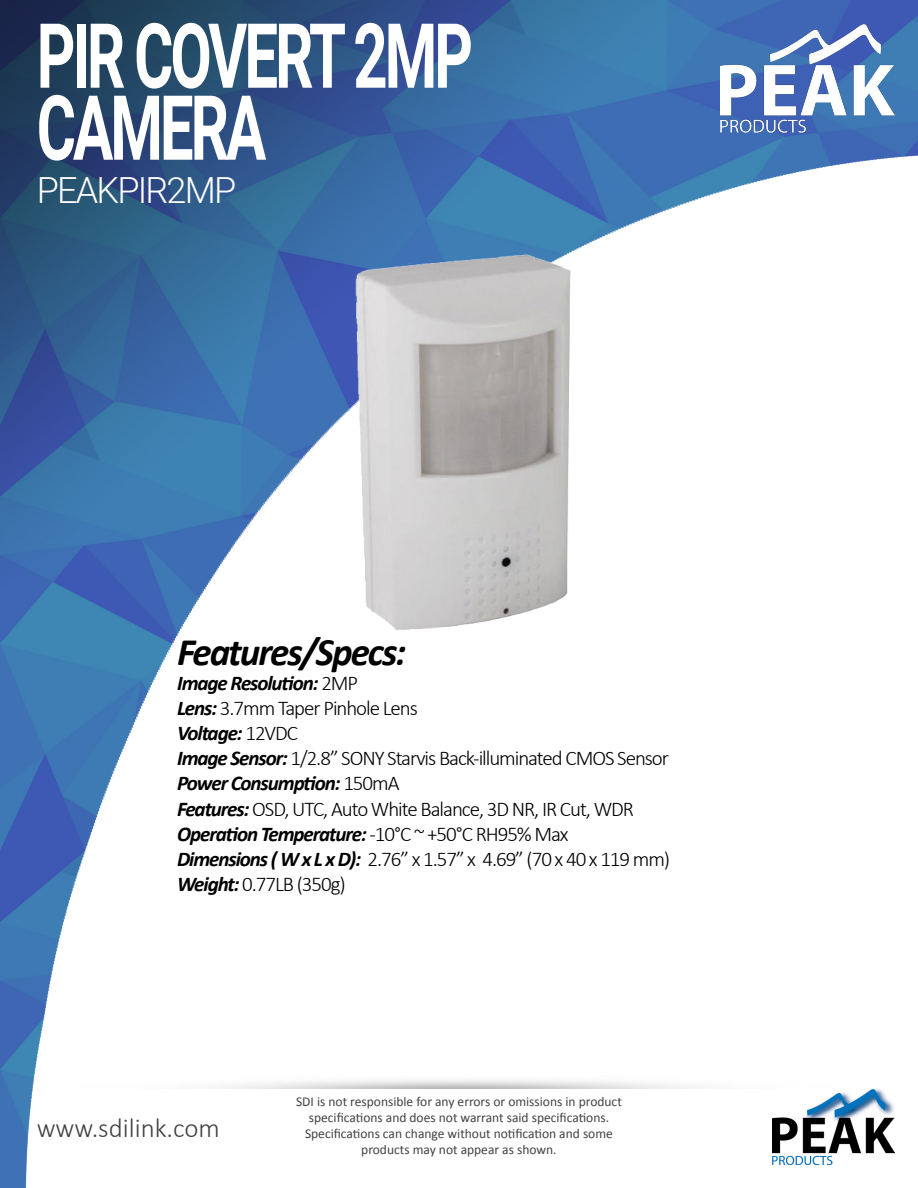
<style>
.page{position:relative;width:918px;height:1188px;background:#fff}
.page>*{position:absolute;margin:0;border:0;box-sizing:border-box;transform-origin:0 0}
.t1{font:700 90px/72px "Roboto";letter-spacing:-.05em;color:#fff;scale:.67 1}
.t2{font:italic 700 39px "Calibri";letter-spacing:-.05em;color:#000}
.t3{font:300 36px "Roboto";letter-spacing:-.05em;color:#fff}
.t4{font:300 27px "Calibri";color:#424242}
.t5{font:300 21px/25.2px "Calibri";letter-spacing:-.05em;color:#000}
.t6{font:13.5px/16.2px "Calibri";color:#424242;text-align:center}
.s1{font-weight:700;font-style:italic}
</style>
<div class="page">
<img style="left:0;top:0;width:918px;height:1188px">
<img style="left:720px;top:25px;width:174px;height:109px">
<img style="left:772px;top:1088px;width:122px;height:77px">
<img style="left:77px;top:1074px;width:764px;height:14px">
<img style="left:350px;top:243px;width:229px;height:396px">
<h1 class="t1" style="left:37px;top:16px;width:653px">PIR COVERT 2MP<br>CAMERA</h1>
<h3 class="t3" style="left:37px;top:165px;width:201px">PEAKPIR2MP</h3>
<h2 class="t2" style="left:177px;top:627px;width:231px">Features/Specs:</h2>
<p class="t5" style="left:177px;top:670px;width:495px"><span class="s1">Image Resolution:</span> 2MP<br><span class="s1">Lens:</span> 3.7mm Taper Pinhole Lens<br><span class="s1">Voltage:</span> 12VDC<br><span class="s1">Image Sensor:</span> 1/2.8” SONY Starvis Back-illuminated CMOS Sensor <span class="s1">Power Consumption:</span> 150mA<br><span class="s1">Features:</span> OSD, UTC, Auto White Balance, 3D NR, IR Cut, WDR <span class="s1">Operation Temperature:</span> -10°C ~ +50°C RH95% Max<br><span class="s1">Dimensions ( W x L x D):</span> 2.76” x 1.57” x 4.69” (70 x 40 x 119 mm)<br><span class="s1">Weight:</span> 0.77LB (350g)</p>
<p class="t4" style="left:37px;top:1112px;width:185px">www.sdilink.com</p>
<p class="t6" style="left:296px;top:1093px;width:327px">SDI is not responsible for any errors or omissions in product specifications and does not warrant said specifications.<br>Specifications can change without notification and some products may not appear as shown.</p>
</div>
